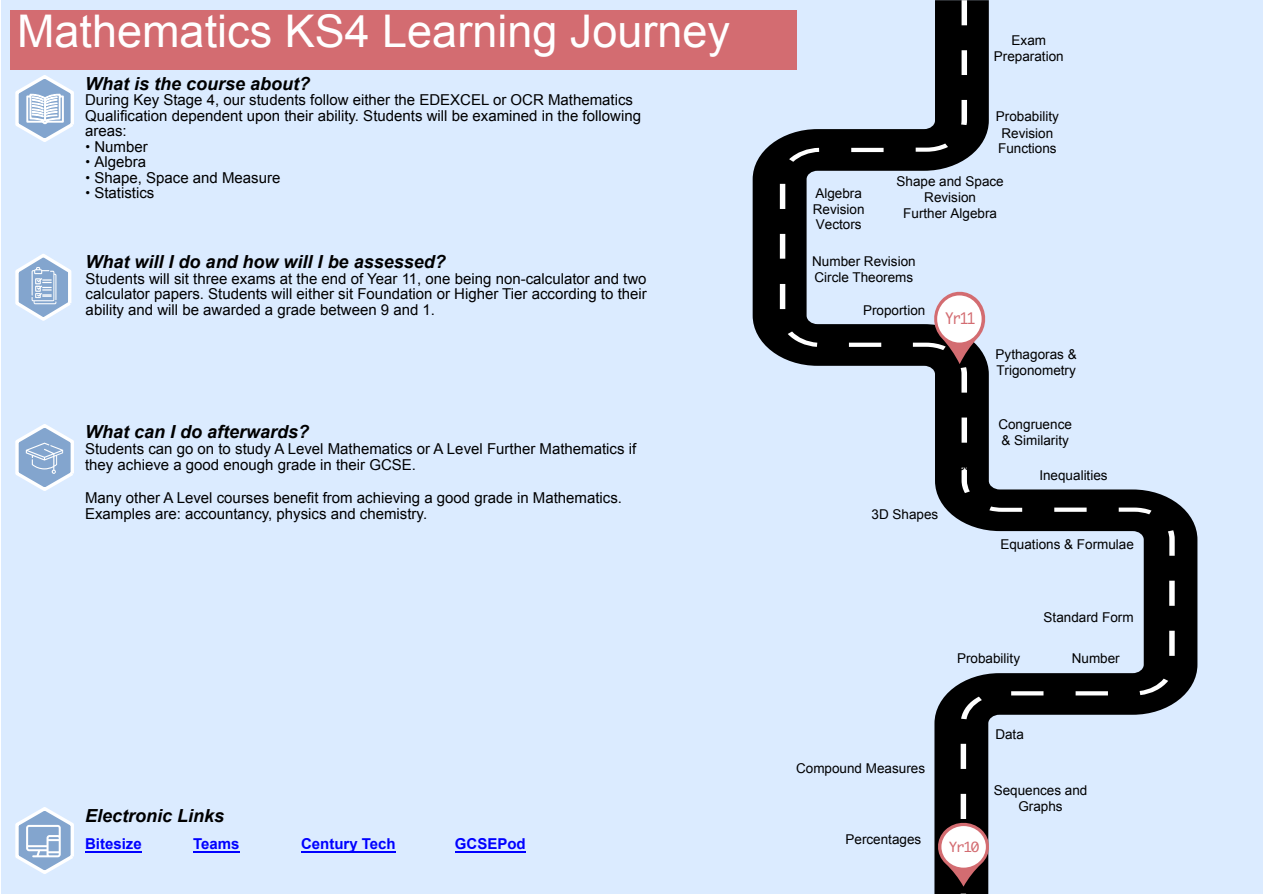
<style>
.page{position:relative;width:1263px;height:894px;background:#fff}
.page>*{position:absolute;margin:0;border:0;box-sizing:border-box;transform-origin:0 0}
.t1{font:45px "Arial";color:#fff}
.t2{font:italic 700 18px "Arial";color:#000}
.t3{font:15.15px "Monaco";color:#d36c71;scale:.94 1}
.t4{font:15px/15.5px "Arial";color:#000}
.t5{font:700 15px "Arial";color:#00f}
.t6{font:13.5px/16.5px "Arial";color:#000;text-align:center}
.t7{font:13.35px "Monaco";color:#d36c71;scale:1.07 1}
.s1{font-family:"Helvetica"}
</style>
<div class="page">
<div style="left:1px;top:0;width:1262px;height:893px;background:#dbebff"></div>
<svg style="left:753px;top:10px;width:444px;height:693px"></svg>
<svg style="left:780px;top:0;width:395px;height:893px"></svg>
<svg style="left:935px;top:820px;width:56px;height:66px;background:#4c3235"></svg>
<div style="left:941px;top:825px;width:45px;height:42px;background:#fff;border-radius:50%"></div>
<svg style="left:932px;top:289px;width:56px;height:75px"></svg>
<div style="left:937px;top:295px;width:45px;height:47px;background:#fff;border-radius:50%"></div>
<div style="left:11px;top:11px;width:786px;height:59px;background:#d36c71"></div>
<svg style="left:15px;top:807px;width:59px;height:67px"></svg>
<hr style="left:85px;top:850px;width:57px;height:2px;background:#00f">
<hr style="left:193px;top:850px;width:46px;height:2px;background:#00f">
<hr style="left:301px;top:850px;width:95px;height:2px;background:#00f">
<hr style="left:455px;top:850px;width:71px;height:2px;background:#00f">
<svg style="left:15px;top:424px;width:59px;height:67px"></svg>
<svg style="left:15px;top:254px;width:57px;height:67px"></svg>
<svg style="left:15px;top:75px;width:59px;height:67px"></svg>
<h1 class="t1" style="left:17px;top:14px;width:714px">Mathematics KS4 Learning Journey</h1>
<p class="t2" style="left:85px;top:76px;width:227px">What is the course about?</p>
<p class="t4" style="left:85px;top:93px;width:557px">During Key Stage 4, our students follow either the EDEXCEL or OCR Mathematics<br>Qualification dependent upon their ability. Students will be examined in the following areas:</p>
<p class="t4" style="left:85px;top:140px;width:64px"><span class="s1">•</span> Number</p>
<p class="t4" style="left:85px;top:155px;width:63px"><span class="s1">•</span> Algebra</p>
<p class="t4" style="left:85px;top:171px;width:197px"><span class="s1">•</span> Shape, Space and Measure</p>
<p class="t4" style="left:85px;top:186px;width:71px"><span class="s1">•</span> Statistics</p>
<p class="t2" style="left:86px;top:255px;width:362px">What will I do and how will I be assessed?</p>
<p class="t4" style="left:86px;top:272px;width:563px;text-align:justify">Students will sit three exams at the end of Year 11, one being non-calculator and two calculator papers. Students will either sit Foundation or Higher Tier according to their ability and will be awarded a grade between 9 and 1.</p>
<p class="t2" style="left:85px;top:425px;width:226px">What can I do afterwards?</p>
<p class="t4" style="left:85px;top:442px;width:553px">Students can go on to study A Level Mathematics or A Level Further Mathematics if they achieve a good enough grade in their GCSE.</p>
<p class="t4" style="left:85px;top:491px;width:538px">Many other A Level courses benefit from achieving a good grade in Mathematics.<br>Examples are: accountancy, physics and chemistry.</p>
<p class="t2" style="left:85px;top:808px;width:141px">Electronic Links</p>
<p class="t5" style="left:85px;top:838px;width:58px">Bitesize</p>
<p class="t5" style="left:193px;top:838px;width:48px">Teams</p>
<p class="t5" style="left:301px;top:838px;width:96px">Century Tech</p>
<p class="t5" style="left:455px;top:838px;width:72px">GCSEPod</p>
<p class="t6" style="left:994px;top:33px;width:71px">Exam<br>Preparation</p>
<p class="t6" style="left:813px;top:186px;width:53px;text-align:left">Algebra<br>Revision</p>
<p class="t6" style="left:816px;top:217px;width:47px">Vectors</p>
<p class="t6" style="left:996px;top:110px;width:65px">Probability<br>Revision</p>
<p class="t6" style="left:998px;top:141px;width:60px">Functions</p>
<p class="t6" style="left:896px;top:174px;width:109px">Shape and Space<br>Revision</p>
<p class="t6" style="left:903px;top:206px;width:95px">Further Algebra</p>
<p class="t6" style="left:812px;top:254px;width:105px;text-align:left">Number Revision<br>Circle Theorems</p>
<p class="t6" style="left:863px;top:303px;width:64px">Proportion</p>
<p class="t3" style="left:945px;top:309px;width:34px">Yr11</p>
<p class="t6" style="left:872px;top:507px;width:68px">3D Shapes</p>
<p class="t6" style="left:996px;top:347px;width:83px;text-align:left">Pythagoras &amp;<br>Trigonometry</p>
<p class="t6" style="left:998px;top:416px;width:75px;text-align:left">Congruence &amp; Similarity</p>
<p class="t6" style="left:1039px;top:468px;width:70px">Inequalities</p>
<p class="t6" style="left:1000px;top:537px;width:135px">Equations &amp; Formulae</p>
<p class="t6" style="left:1044px;top:609px;width:92px">Standard Form</p>
<p class="t6" style="left:957px;top:651px;width:65px">Probability</p>
<p class="t6" style="left:1072px;top:651px;width:49px">Number</p>
<p class="t6" style="left:796px;top:760px;width:130px">Compound Measures</p>
<p class="t6" style="left:845px;top:832px;width:77px">Percentages</p>
<p class="t6" style="left:995px;top:726px;width:30px">Data</p>
<p class="t7" style="left:949px;top:838px;width:30px">Yr10</p>
<p class="t6" style="left:994px;top:782px;width:95px">Sequences and<br>Graphs</p>
</div>
